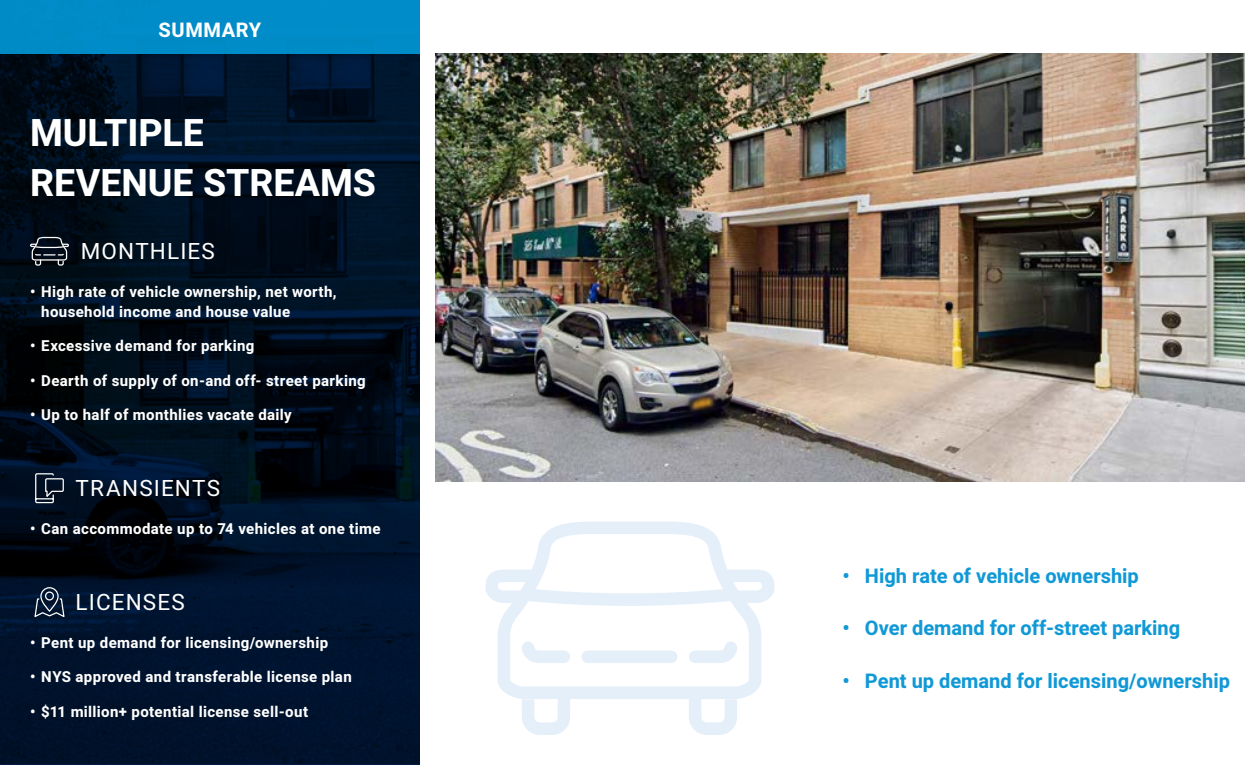
<style>
.page{position:relative;width:1260px;height:765px;background:#fff}
.page>*{position:absolute;margin:0;border:0;box-sizing:border-box;transform-origin:0 0}
.t1{font:700 37.5px/50px "Heebo";color:#fff}
.t2{font:22.5px "Heebo";letter-spacing:.05em;color:#fff}
.t3{font:700 20px "Heebo";color:#1099d6}
.t4{font:700 20px "Heebo";letter-spacing:.03em;color:#fff}
.t5{font:700 15px/19.5px "Heebo";letter-spacing:.025em;color:#fff}
</style>
<div class="page">
<img style="left:0;top:54px;width:420px;height:709px">
<img style="left:435px;top:54px;width:810px;height:427px">
<div style="left:0;top:0;width:420px;height:54px;background:#008cc8"></div>
<svg style="left:485px;top:573px;width:290px;height:162px"></svg>
<svg style="left:489px;top:521px;width:279px;height:184px"></svg>
<svg style="left:29px;top:236px;width:41px;height:30px"></svg>
<svg style="left:35px;top:473px;width:30px;height:31px"></svg>
<svg style="left:34px;top:587px;width:31px;height:32px"></svg>
<h3 class="t4" style="left:159px;top:16px;width:104px">SUMMARY</h3>
<h1 class="t1" style="left:30px;top:108px;width:348px">MULTIPLE<br>REVENUE STREAMS</h1>
<h2 class="t2" style="left:81px;top:236px;width:136px">MONTHLIES</h2>
<p class="t5" style="left:41px;top:282px;width:297px;text-indent:-11px">• High rate of vehicle ownership, net worth, household income and house value</p>
<p class="t5" style="left:30px;top:336px;width:226px">• Excessive demand for parking</p>
<p class="t5" style="left:30px;top:371px;width:337px">• Dearth of supply of on-and off- street parking</p>
<p class="t5" style="left:30px;top:405px;width:263px">• Up to half of monthlies vacate daily</p>
<h2 class="t2" style="left:76px;top:473px;width:146px">TRANSIENTS</h2>
<p class="t5" style="left:30px;top:519px;width:352px">• Can accommodate up to 74 vehicles at one time</p>
<h2 class="t2" style="left:76px;top:587px;width:111px">LICENSES</h2>
<p class="t5" style="left:30px;top:633px;width:300px">• Pent up demand for licensing/ownership</p>
<p class="t5" style="left:30px;top:668px;width:323px">• NYS approved and transferable license plan</p>
<p class="t5" style="left:30px;top:702px;width:280px">• $11 million+ potential license sell-out</p>
<h3 class="t3" style="left:842px;top:562px;width:298px">• High rate of vehicle ownership</h3>
<h3 class="t3" style="left:842px;top:614px;width:339px">• Over demand for off-street parking</h3>
<h3 class="t3" style="left:842px;top:667px;width:389px">• Pent up demand for licensing/ownership</h3>
</div>
